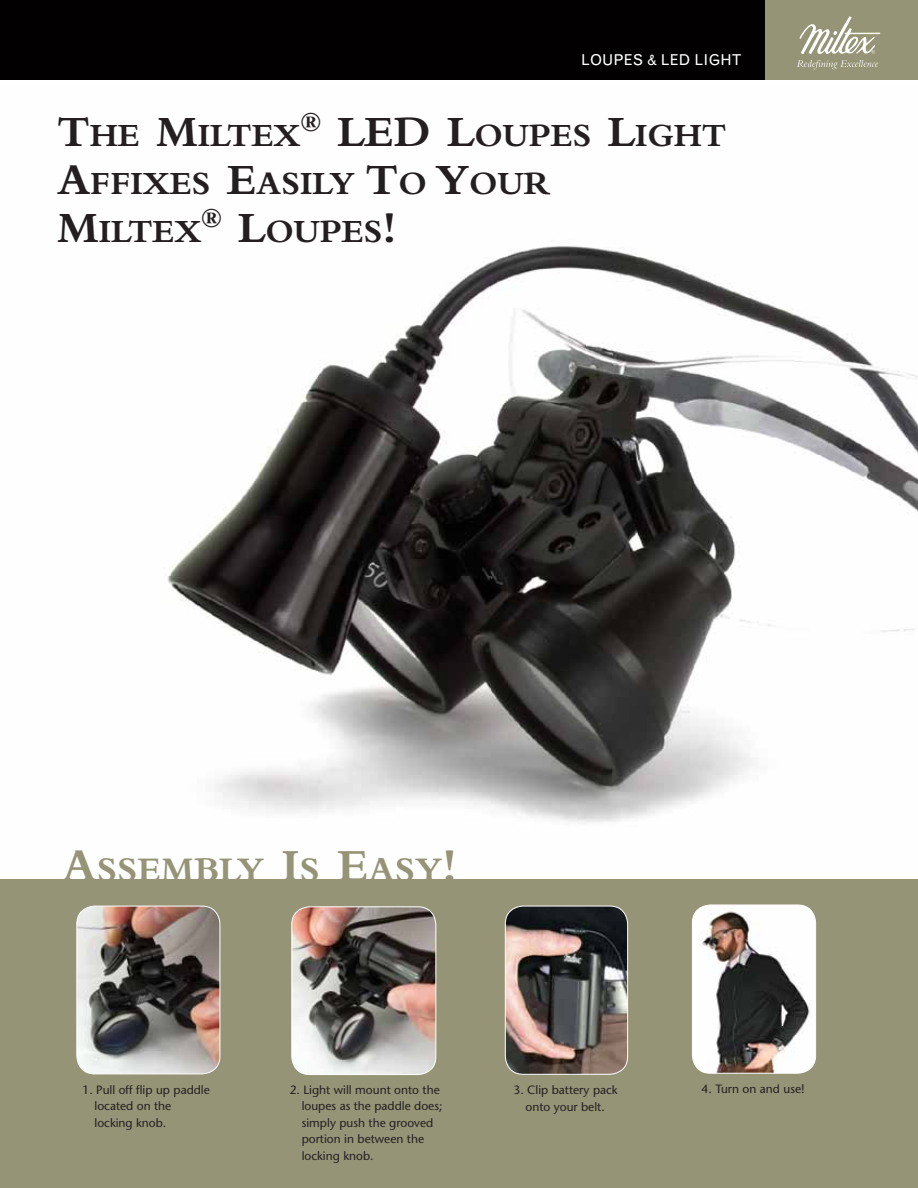
<style>
.page{position:relative;width:918px;height:1188px;background:#fff}
.page>*{position:absolute;margin:0;border:0;box-sizing:border-box;transform-origin:0 0}
.t1{font:700 36px "Bembo";color:#959477}
.t2{font:700 33.75px/48px "Bembo";color:#231f20}
.t3{font:15px "Grotesque";color:#fff}
.t4{font:12px/16.5px "Stone Sans";color:#231f20}
.s1{font-size:45px}
.s2{font-size:48px}
</style>
<div class="page">
<img style="left:0;top:246px;width:918px;height:634px">
<hr style="left:917px;top:0;width:1px;height:176px;background:#959477">
<div style="left:0;top:0;width:765px;height:80px;background:#020000"></div>
<div style="left:766px;top:0;width:152px;height:80px;background:#959477"></div>
<svg style="left:800px;top:16px;width:80px;height:38px"></svg>
<svg style="left:797px;top:60px;width:81px;height:9px"></svg>
<div style="left:0;top:880px;width:918px;height:308px;background:#959477"></div>
<img style="left:77px;top:906px;width:143px;height:168px">
<div style="left:76px;top:906px;width:144px;height:168px;border:1px solid #fff;border-radius:18px"></div>
<img style="left:292px;top:907px;width:144px;height:168px">
<div style="left:291px;top:906px;width:145px;height:169px;border:1px solid #fff;border-radius:18px"></div>
<img style="left:505px;top:906px;width:123px;height:168px">
<div style="left:505px;top:906px;width:123px;height:169px;border:1px solid #fff;border-radius:18px"></div>
<img style="left:692px;top:905px;width:124px;height:168px">
<div style="left:692px;top:905px;width:124px;height:169px;border:1px solid #fff;border-radius:18px"></div>
<p class="t3" style="left:581px;top:51px;width:162px">LOUPES &amp; LED LIGHT</p>
<h2 class="t2" style="left:57px;top:111px;width:669px"><span class="s1">T</span>HE <span class="s1">M</span>ILTEX<sup>®</sup> <span class="s1">LED L</span>OUPES <span class="s1">L</span>IGHT<br><span class="s1">A</span>FFIXES <span class="s1">E</span>ASILY <span class="s1">T</span>O <span class="s1">Y</span>OUR<br><span class="s1">M</span>ILTEX<sup>®</sup> <span class="s1">L</span>OUPES<span class="s1">!</span></h2>
<h1 class="t1" style="left:61px;top:849px;width:397px"><span class="s2">A</span>SSEMBLY <span class="s2">I</span>S <span class="s2">E</span>ASY<span class="s2">!</span></h1>
<p class="t4" style="left:94px;top:1081px;width:117px;text-indent:-12px">1. Pull off flip up paddle located on the locking knob.</p>
<p class="t4" style="left:302px;top:1081px;width:142px;text-indent:-12px">2. Light will mount onto the loupes as the paddle does; simply push the grooved portion in between the locking knob.</p>
<p class="t4" style="left:514px;top:1082px;width:106px;text-align:center">3. Clip battery pack onto your belt.</p>
<p class="t4" style="left:702px;top:1081px;width:105px">4. Turn on and use!</p>
</div>
